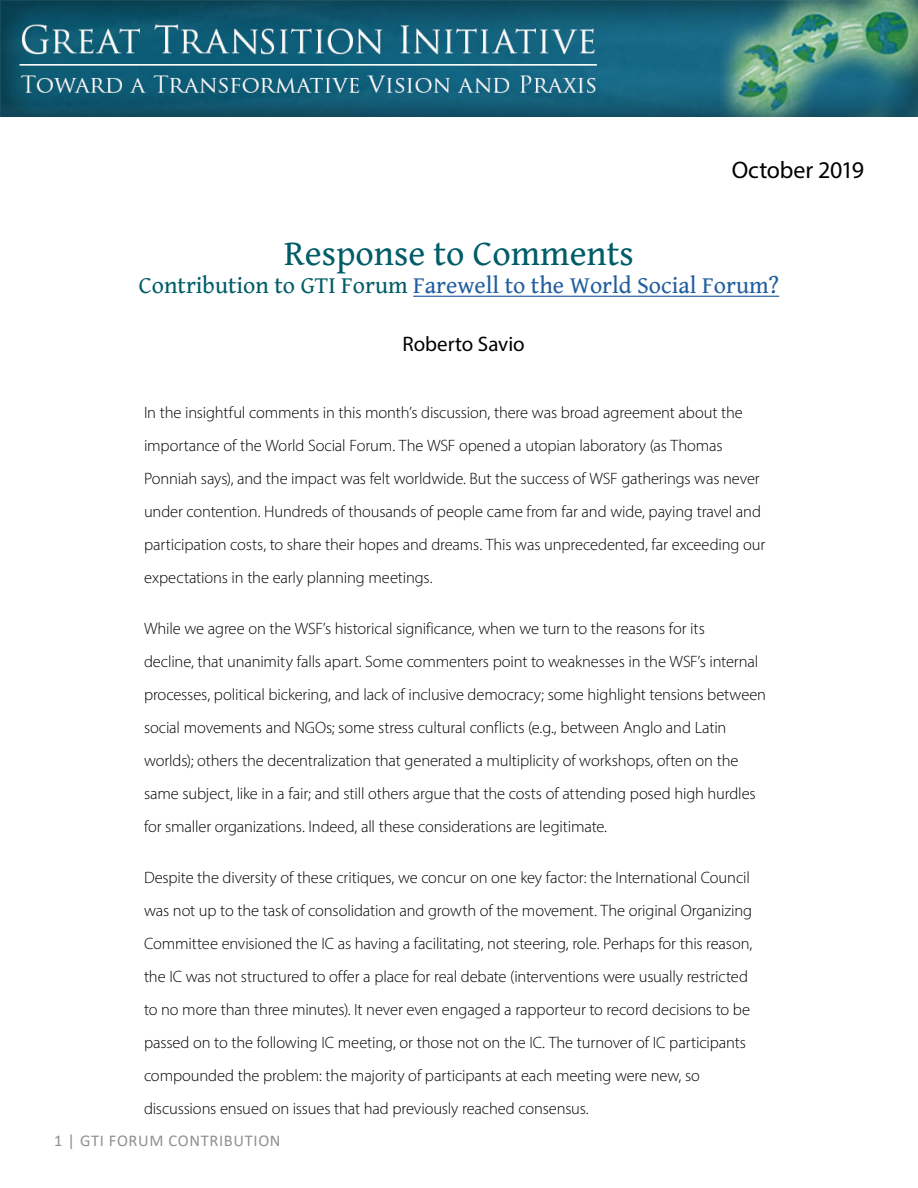
<style>
.page{position:relative;width:918px;height:1188px;background:#fff}
.page>*{position:absolute;margin:0;border:0;box-sizing:border-box;transform-origin:0 0}
.t1{font:36px "Gentium Book Basic";color:#005c67}
.t2{font:24px "Gentium Book Basic";color:#215e9e}
.t3{font:24px "Myriad Pro";letter-spacing:-.01em;color:#000}
.t4{font:21px "Myriad Pro";color:#000}
.t5{font:300 16.5px/33px "Myriad Pro";letter-spacing:-.01em;color:#000}
.t6{font:16.5px "Calibri";letter-spacing:.04em;color:#8e9092}
.s1{color:#005c67}
</style>
<div class="page">
<img style="left:0;top:1px;width:918px;height:116px">
<hr style="left:413px;top:296px;width:366px;height:1px;background:#215e9e">
<h2 class="t3" style="left:732px;top:155px;width:134px">October 2019</h2>
<h1 class="t1" style="left:284px;top:226px;width:351px">Response to Comments</h1>
<h2 class="t2" style="left:139px;top:268px;width:642px"><span class="s1">Contribution to GTI Forum</span> Farewell to the World Social Forum?</h2>
<p class="t4" style="left:402px;top:331px;width:124px">Roberto Savio</p>
<p class="t5" style="left:144px;top:396px;width:623px">In the insightful comments in this month’s discussion, there was broad agreement about the importance of the World Social Forum. The WSF opened a utopian laboratory (as Thomas Ponniah says), and the impact was felt worldwide. But the success of WSF gatherings was never under contention. Hundreds of thousands of people came from far and wide, paying travel and participation costs, to share their hopes and dreams. This was unprecedented, far exceeding our expectations in the early planning meetings.</p>
<p class="t5" style="left:144px;top:612px;width:624px">While we agree on the WSF’s historical significance, when we turn to the reasons for its<br>decline, that unanimity falls apart. Some commenters point to weaknesses in the WSF’s internal processes, political bickering, and lack of inclusive democracy; some highlight tensions between social movements and NGOs; some stress cultural conflicts (e.g., between Anglo and Latin worlds); others the decentralization that generated a multiplicity of workshops, often on the same subject, like in a fair; and still others argue that the costs of attending posed high hurdles for smaller organizations. Indeed, all these considerations are legitimate.</p>
<p class="t5" style="left:144px;top:861px;width:610px">Despite the diversity of these critiques, we concur on one key factor: the International Council was not up to the task of consolidation and growth of the movement. The original Organizing Committee envisioned the IC as having a facilitating, not steering, role. Perhaps for this reason, the IC was not structured to offer a place for real debate (interventions were usually restricted to no more than three minutes). It never even engaged a rapporteur to record decisions to be passed on to the following IC meeting, or those not on the IC. The turnover of IC participants compounded the problem: the majority of participants at each meeting were new, so discussions ensued on issues that had previously reached consensus.</p>
<p class="t6" style="left:54px;top:1129px;width:228px">1 | GTI FORUM CONTRIBUTION</p>
</div>
